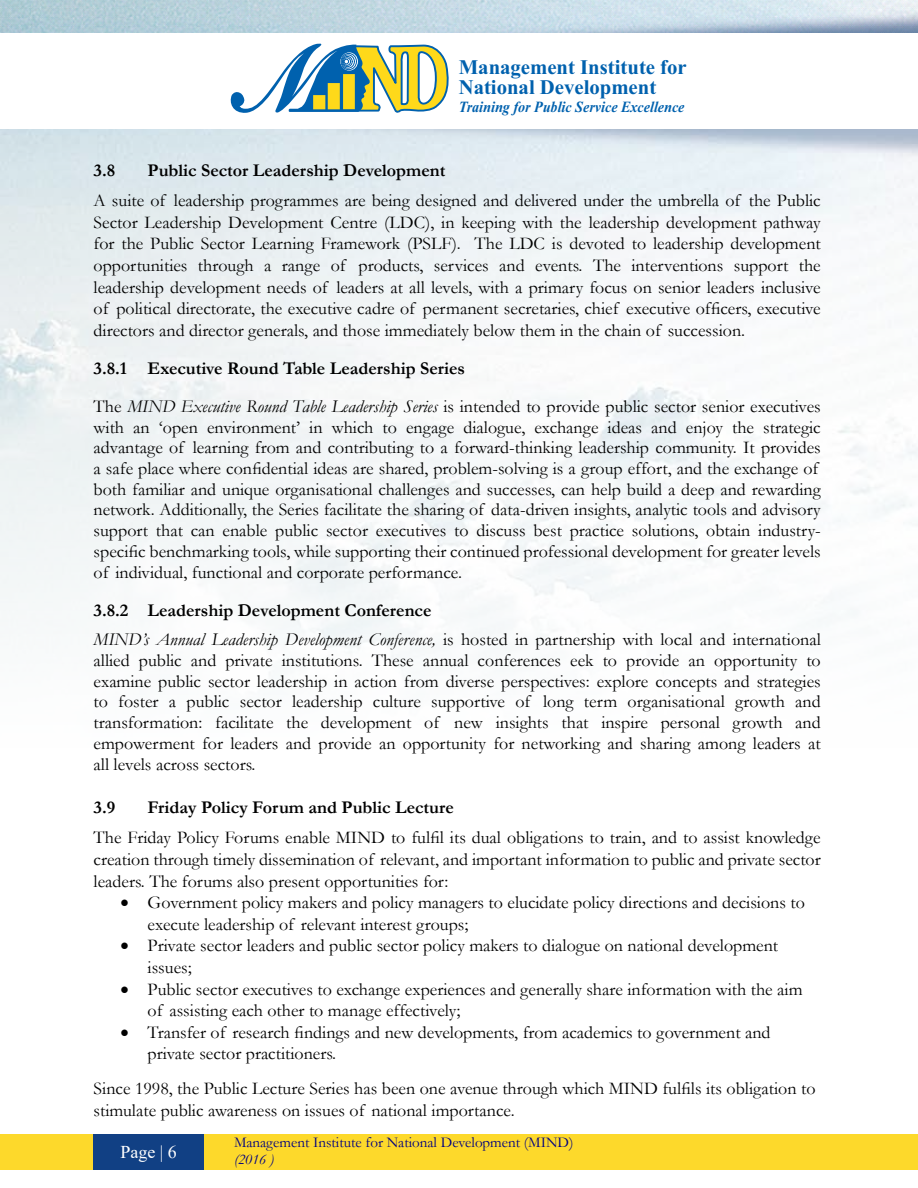
<style>
.page{position:relative;width:918px;height:1188px;background:#fff}
.page>*{position:absolute;margin:0;border:0;box-sizing:border-box;transform-origin:0 0}
.t1{font:700 20.7px/20.2px "Times New Roman";color:#0061ae}
.t2{font:18px/21.6px "Garamond";color:#000}
.t3{font:700 18px "Garamond";color:#000}
.t4{font:18px "Times New Roman";color:#fff}
.t5{font:italic 700 15.6px "Times New Roman";color:#0061ae;scale:.91 1}
.t6{font:15px "Garamond";color:#000080}
.t7{font:italic 15px "Garamond";color:#000080}
.s1{font-weight:700}
.s2{font-style:italic}
</style>
<div class="page">
<div style="left:0;top:1134px;width:918px;height:36px;background:#fdd92b"></div>
<div style="left:94px;top:1134px;width:110px;height:36px;background:#114084"></div>
<img style="left:0;top:0;width:918px;height:33px">
<svg style="left:230px;top:43px;width:219px;height:70px"></svg>
<div style="left:343px;top:57px;width:8px;height:9px;border:1px solid #0061ae;border-radius:50%"></div>
<div style="left:342px;top:56px;width:11px;height:11px;border:1px solid #0061ae;border-radius:50%"></div>
<div style="left:341px;top:54px;width:14px;height:15px;border:1px solid #0061ae;border-radius:50%"></div>
<div style="left:341px;top:53px;width:16px;height:17px;border:1px solid #0061ae;border-radius:50%"></div>
<p class="t1" style="left:459px;top:57px;width:230px">Management Institute for<br>National Development</p>
<p class="t5" style="left:459px;top:96px;width:250px">Training for Public Service Excellence</p>
<p class="t3" style="left:94px;top:158px;width:23px">3.8</p>
<p class="t3" style="left:148px;top:158px;width:299px">Public Sector Leadership Development</p>
<p class="t2" style="left:94px;top:189px;width:729px;text-align:justify">A suite of leadership programmes are being designed and delivered under the umbrella of the Public Sector Leadership Development Centre (LDC), in keeping with the leadership development pathway for the Public Sector Learning Framework (PSLF). The LDC is devoted to leadership development opportunities through a range of products, services and events. The interventions support the leadership development needs of leaders at all levels, with a primary focus on senior leaders inclusive of political directorate, the executive cadre of permanent secretaries, chief executive officers, executive directors and director generals, and those immediately below them in the chain of succession.</p>
<p class="t2" style="left:94px;top:349px;width:729px;line-height:38.1px"><span class="s1">3.8.1 Executive Round Table Leadership Series<br></span>The <span class="s2">MIND Executive Round Table Leadership Series</span> is intended to provide public sector senior executives</p>
<p class="t2" style="left:94px;top:416px;width:729px;line-height:20.7px">with an ‘open environment’ in which to engage dialogue, exchange ideas and enjoy the strategic advantage of learning from and contributing to a forward-thinking leadership community. It provides a safe place where confidential ideas are shared, problem-solving is a group effort, and the exchange of both familiar and unique organisational challenges and successes, can help build a deep and rewarding network. Additionally, the Series facilitate the sharing of data-driven insights, analytic tools and advisory support that can enable public sector executives to discuss best practice solutions, obtain industry&shy;specific benchmarking tools, while supporting their continued professional development for greater levels of individual, functional and corporate performance.</p>
<p class="t2" style="left:94px;top:595px;width:729px;line-height:29.7px"><span class="s1">3.8.2 Leadership Development Conference<br></span><span class="s2">MIND’s Annual Leadership Development Conference,</span> is hosted in partnership with local and international</p>
<p class="t2" style="left:94px;top:650px;width:729px;line-height:20.7px;text-align:justify">allied public and private institutions. These annual conferences eek to provide an opportunity to examine public sector leadership in action from diverse perspectives: explore concepts and strategies to foster a public sector leadership culture supportive of long term organisational growth and transformation: facilitate the development of new insights that inspire personal growth and empowerment for leaders and provide an opportunity for networking and sharing among leaders at all levels across sectors.</p>
<p class="t3" style="left:94px;top:795px;width:23px">3.9</p>
<p class="t3" style="left:148px;top:795px;width:308px">Friday Policy Forum and Public Lecture</p>
<p class="t2" style="left:94px;top:826px;width:729px;text-align:justify">The Friday Policy Forums enable MIND to fulfil its dual obligations to train, and to assist knowledge creation through timely dissemination of relevant, and important information to public and private sector leaders. The forums also present opportunities for:</p>
<p class="t2" style="left:148px;top:891px;width:659px;text-indent:-27px">• Government policy makers and policy managers to elucidate policy directions and decisions to execute leadership of relevant interest groups;</p>
<p class="t2" style="left:148px;top:934px;width:632px;text-indent:-27px">• Private sector leaders and public sector policy makers to dialogue on national development issues;</p>
<p class="t2" style="left:148px;top:978px;width:657px;text-indent:-27px">• Public sector executives to exchange experiences and generally share information with the aim of assisting each other to manage effectively;</p>
<p class="t2" style="left:148px;top:1021px;width:624px;text-indent:-27px">• Transfer of research findings and new developments, from academics to government and private sector practitioners.</p>
<p class="t2" style="left:94px;top:1078px;width:723px">Since 1998, the Public Lecture Series has been one avenue through which MIND fulfils its obligation to stimulate public awareness on issues of national importance.</p>
<p class="t4" style="left:120px;top:1140px;width:58px">Page | 6</p>
<p class="t6" style="left:234px;top:1132px;width:341px">Management Institute for National Development (MIND)</p>
<p class="t7" style="left:234px;top:1149px;width:42px">(2016 )</p>
</div>
